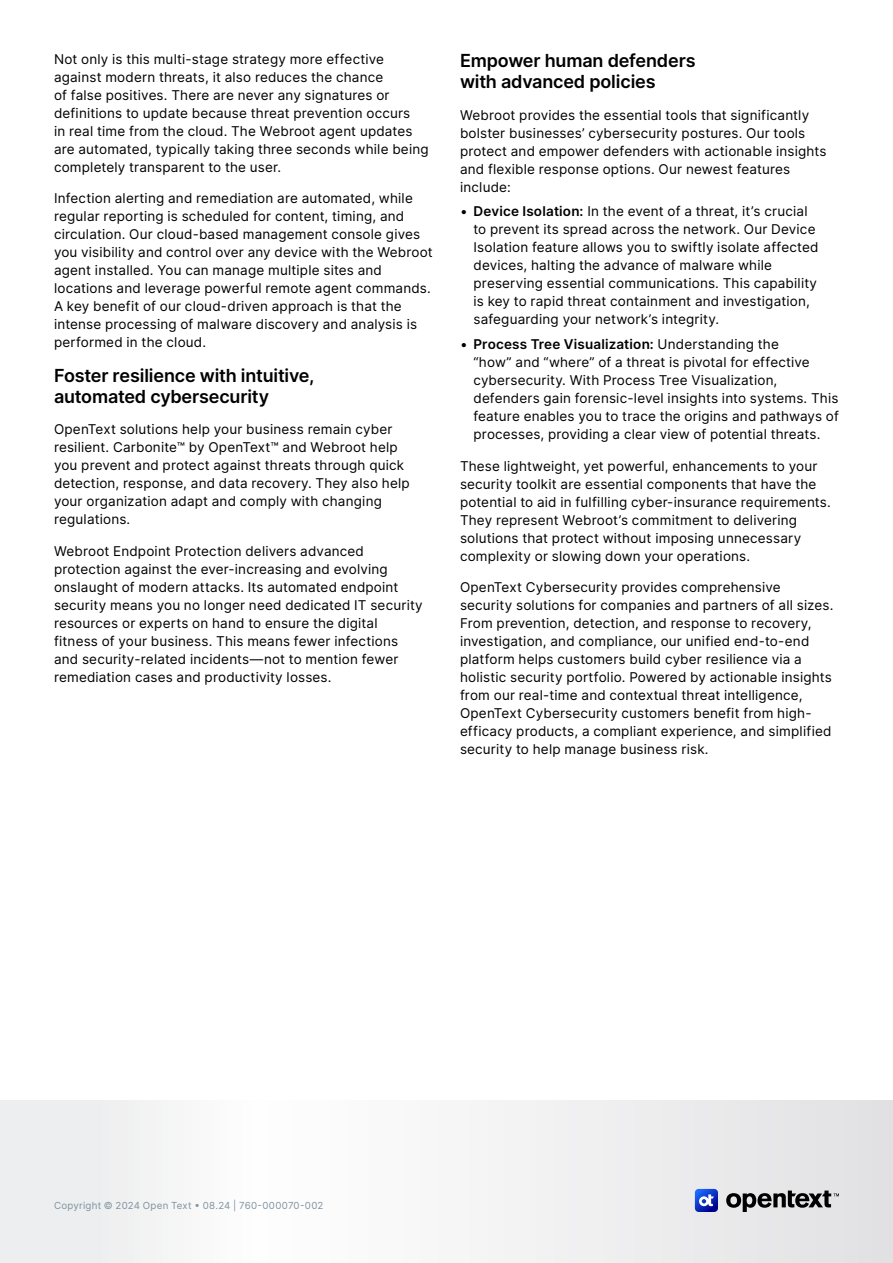
<style>
.page{position:relative;width:893px;height:1263px;background:#fff}
.page>*{position:absolute;margin:0;border:0;box-sizing:border-box;transform-origin:0 0}
.H3_Heading{font:600 18px/21px "Inter";letter-spacing:-.01em;color:#000}
.Body{font:13.5px/18px "Inter";letter-spacing:.015em;color:#000}
.t1{font:9.75px "Inter";letter-spacing:.025em;color:#7e929f}
.s1{font-weight:600}
</style>
<div class="page">
<svg style="left:0;top:1101px;width:893px;height:162px"></svg>
<svg style="left:726px;top:1190px;width:113px;height:22px;background:#8c8c8d"></svg>
<svg style="left:695px;top:1189px;width:23px;height:23px"></svg>
<p class="Body" style="left:54px;top:50px;width:376px">Not only is this multi-stage strategy more effective against modern threats, it also reduces the chance<br>of false positives. There are never any signatures or definitions to update because threat prevention occurs<br>in real time from the cloud. The Webroot agent updates are automated, typically taking three seconds while being completely transparent to the user.</p>
<p class="Body" style="left:54px;top:189px;width:380px">Infection alerting and remediation are automated, while regular reporting is scheduled for content, timing, and circulation. Our cloud-based management console gives you visibility and control over any device with the Webroot agent installed. You can manage multiple sites and locations and leverage powerful remote agent commands.<br>A key benefit of our cloud-driven approach is that the intense processing of malware discovery and analysis is performed in the cloud.</p>
<h3 class="H3_Heading" style="left:54px;top:364px;width:262px">Foster resilience with intuitive, automated cybersecurity</h3>
<p class="Body" style="left:54px;top:420px;width:357px">OpenText solutions help your business remain cyber resilient. Carbonite™ by OpenText™ and Webroot help you prevent and protect against threats through quick detection, response, and data recovery. They also help your organization adapt and comply with changing regulations.</p>
<p class="Body" style="left:54px;top:542px;width:370px">Webroot Endpoint Protection delivers advanced protection against the ever-increasing and evolving onslaught of modern attacks. Its automated endpoint security means you no longer need dedicated IT security resources or experts on hand to ensure the digital fitness of your business. This means fewer infections and security-related incidents—not to mention fewer remediation cases and productivity losses.</p>
<h3 class="H3_Heading" style="left:460px;top:50px;width:237px">Empower human defenders with advanced policies</h3>
<p class="Body" style="left:460px;top:105px;width:368px">Webroot provides the essential tools that significantly bolster businesses’ cybersecurity postures. Our tools protect and empower defenders with actionable insights and flexible response options. Our newest features include:</p>
<p class="Body" style="left:473px;top:202px;width:346px;text-indent:-14px">• <span class="s1">Device Isolation:</span> In the event of a threat, it’s crucial to prevent its spread across the network. Our Device Isolation feature allows you to swiftly isolate affected devices, halting the advance of malware while preserving essential communications. This capability is key to rapid threat containment and investigation, safeguarding your network’s integrity.</p>
<p class="Body" style="left:473px;top:335px;width:367px;text-indent:-14px">• <span class="s1">Process Tree Visualization:</span> Understanding the<br>“how” and “where” of a threat is pivotal for effective cybersecurity. With Process Tree Visualization, defenders gain forensic-level insights into systems. This feature enables you to trace the origins and pathways of processes, providing a clear view of potential threats.</p>
<p class="Body" style="left:460px;top:456px;width:372px">These lightweight, yet powerful, enhancements to your security toolkit are essential components that have the potential to aid in fulfilling cyber-insurance requirements.<br>They represent Webroot’s commitment to delivering solutions that protect without imposing unnecessary complexity or slowing down your operations.</p>
<p class="Body" style="left:460px;top:578px;width:375px">OpenText Cybersecurity provides comprehensive security solutions for companies and partners of all sizes.<br>From prevention, detection, and response to recovery, investigation, and compliance, our unified end-to-end platform helps customers build cyber resilience via a holistic security portfolio. Powered by actionable insights from our real-time and contextual threat intelligence, OpenText Cybersecurity customers benefit from high&shy;efficacy products, a compliant experience, and simplified security to help manage business risk.</p>
<p class="t1" style="left:54px;top:1198px;width:271px">Copyright © 2024 Open Text • 08.24 | 760-000070-002</p>
</div>
